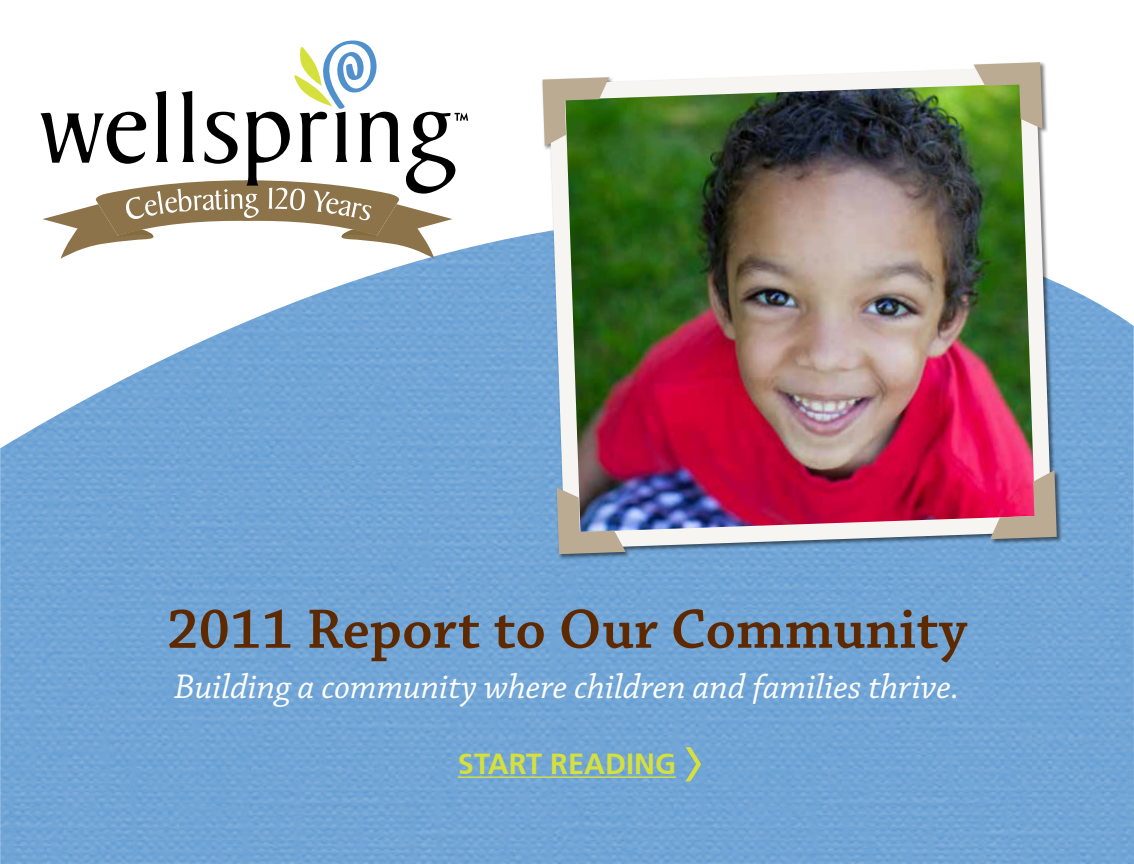
<style>
.page{position:relative;width:1134px;height:864px;background:#fff}
.page>*{position:absolute;margin:0;border:0;box-sizing:border-box;transform-origin:0 0}
.t1{font:600 58.5px "Chaparral Pro";color:#5f2900}
.t2{font:italic 36px "Chaparral Pro";color:#fff}
.t3{font:700 29.1px "Frutiger";color:#d6e03d}
</style>
<div class="page">
<img style="left:0;top:232px;width:1134px;height:632px">
<svg style="left:40px;top:40px;width:428px;height:219px"></svg>
<hr style="left:458px;top:776px;width:218px;height:2px;background:#d6e03d">
<svg style="left:686px;top:747px;width:15px;height:34px"></svg>
<img style="left:540px;top:63px;width:520px;height:494px">
<svg style="left:990px;top:470px;width:67px;height:69px;background:#d16a80"></svg>
<svg style="left:973px;top:62px;width:70px;height:67px;background:#96a666"></svg>
<svg style="left:542px;top:77px;width:67px;height:69px;background:#809260"></svg>
<img style="left:557px;top:487px;width:69px;height:67px">
<h1 class="t1" style="left:167px;top:596px;width:802px">2011 Report to Our Community</h1>
<p class="t2" style="left:174px;top:667px;width:787px">Building a community where children and families thrive.</p>
<p class="t3" style="left:458px;top:747px;width:220px">START READING</p>
</div>
